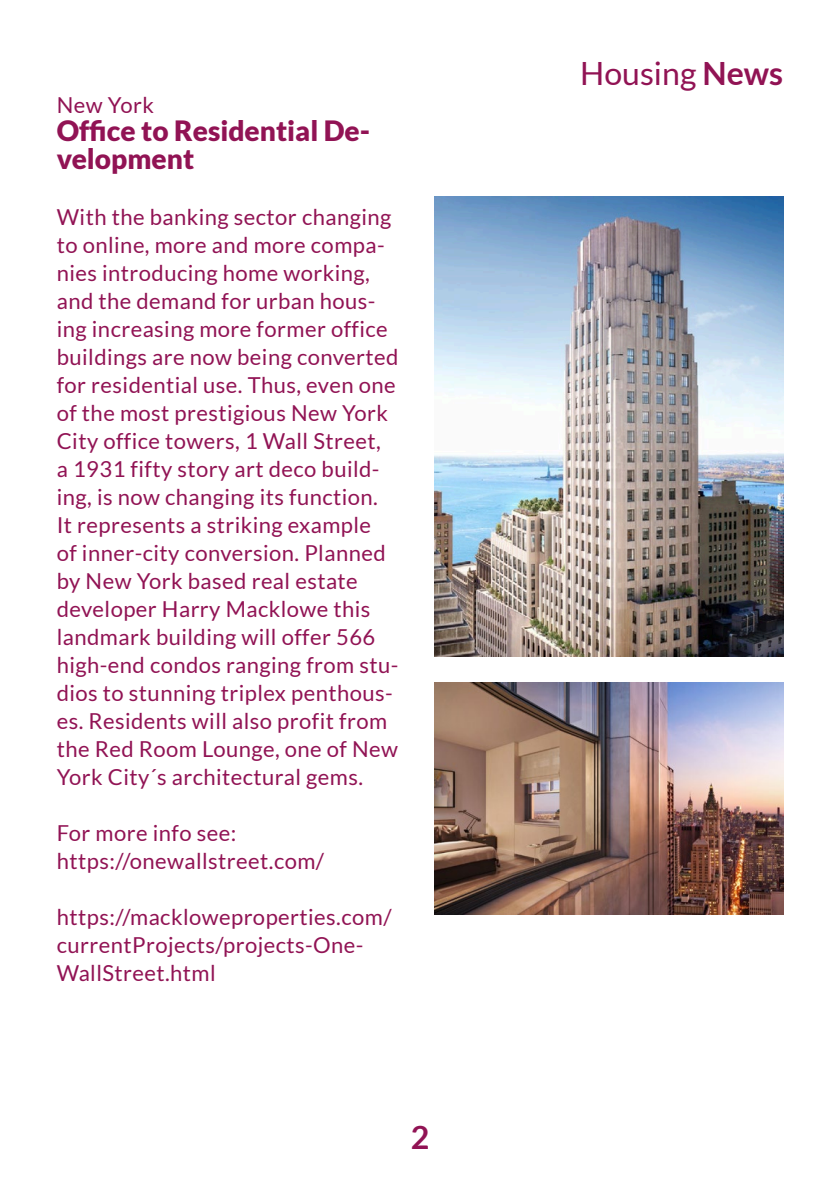
<style>
.page{position:relative;width:840px;height:1191px;background:#fff}
.page>*{position:absolute;margin:0;border:0;box-sizing:border-box;transform-origin:0 0}
.t1{font:32px "Lato";color:#911354}
.t2{font:700 32px "Lato";color:#911354}
.t3{font:900 28px/28px "Lato";color:#911354}
.t4{font:22px/28px "Lato";letter-spacing:.02em;color:#911354}
.s1{font-weight:700}
</style>
<div class="page">
<img style="left:434px;top:197px;width:348px;height:460px">
<img style="left:434px;top:682px;width:348px;height:233px">
<p class="t4" style="left:57px;top:91px;width:99px">New York</p>
<p class="t3" style="left:57px;top:116px;width:315px">Office to Residential De&shy;velopment</p>
<p class="t4" style="left:57px;top:203px;width:343px">With the banking sector changing to online, more and more compa&shy;nies introducing home working, and the demand for urban hous&shy;ing increasing more former office buildings are now being converted for residential use. Thus, even one of the most prestigious New York<br>City office towers, 1 Wall Street,<br>a 1931 fifty story art deco build&shy;ing, is now changing its function.<br>It represents a striking example<br>of inner-city conversion. Planned by New York based real estate developer Harry Macklowe this landmark building will offer 566 high-end condos ranging from stu&shy;dios to stunning triplex penthous&shy;es. Residents will also profit from the Red Room Lounge, one of New<br>York City´s architectural gems.</p>
<p class="t4" style="left:57px;top:819px;width:269px">For more info see: https://onewallstreet.com/</p>
<p class="t4" style="left:57px;top:903px;width:336px">https://mackloweproperties.com/ currentProjects/projects-One-<br>WallStreet.html</p>
<h1 class="t2" style="left:410px;top:1119px;width:20px">2</h1>
<h1 class="t1" style="left:580px;top:55px;width:204px">Housing <span class="s1">News</span></h1>
</div>
